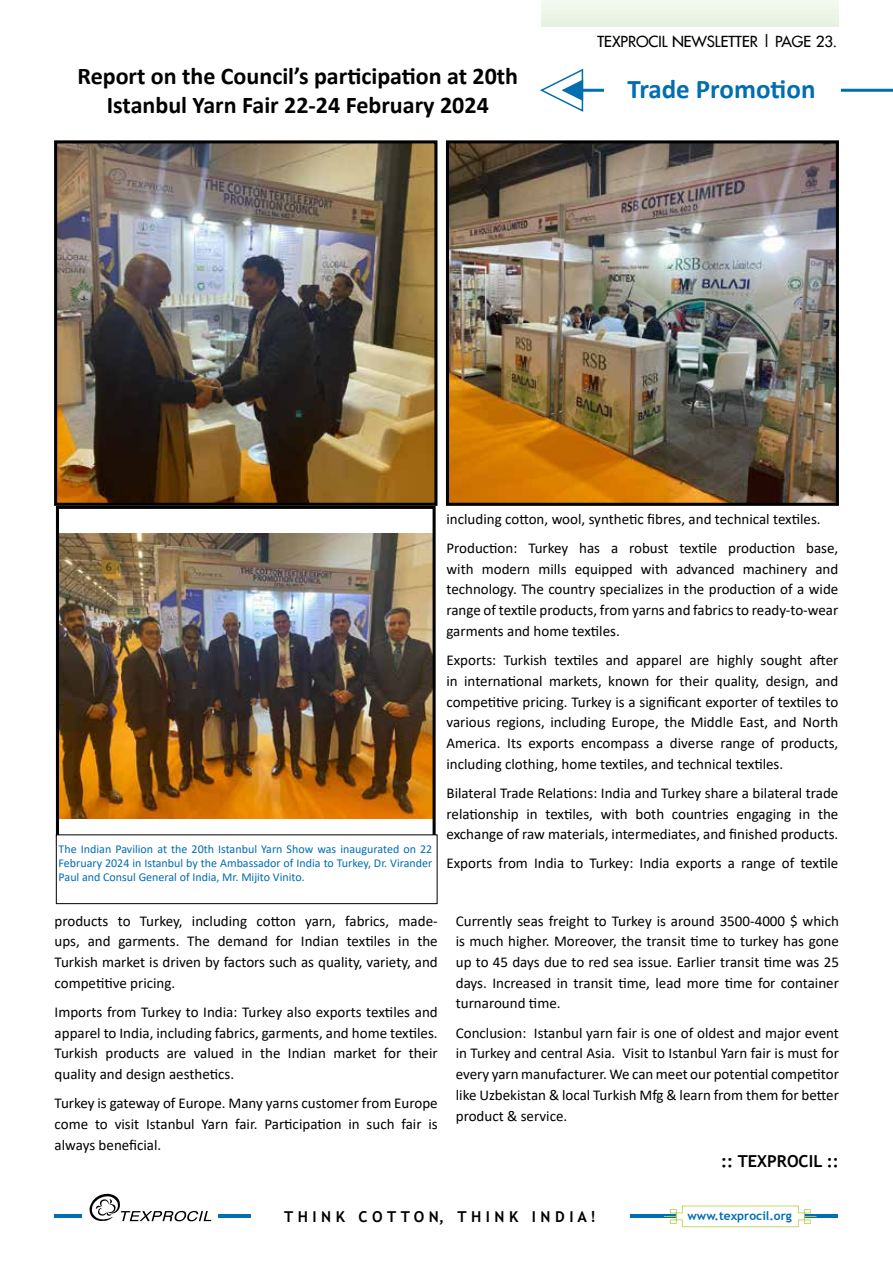
<style>
.page{position:relative;width:893px;height:1262px;background:#fff}
.page>*{position:absolute;margin:0;border:0;box-sizing:border-box;transform-origin:0 0}
.t1{font:700 27px "Calibri";color:#016eb1}
.t2{font:700 24px/28.8px "Calibri";color:#000;text-align:center}
.t3{font:700 16.5px "Trebuchet MS";color:#000}
.t4{font:15px/20.7px "Calibri";color:#000;text-align:justify}
.t5{font:15px "Futura 2";color:#000}
.t6{font:700 15px "Trebuchet MS";color:#000101}
.t7{font:12px/14.4px "Calibri";color:#006db0;text-align:justify}
.t8{font:700 12px "Trebuchet MS";color:#016eb1}
</style>
<div class="page">
<div style="left:541px;top:0;width:297px;height:26px;background:#edf6e8"></div>
<hr style="left:55px;top:1214px;width:783px;height:3px;background:#016eb1">
<svg style="left:664px;top:1205px;width:151px;height:22px"></svg>
<div style="left:251px;top:1202px;width:378px;height:27px;background:#fff"></div>
<div style="left:83px;top:1191px;width:135px;height:32px;background:#fff"></div>
<svg style="left:89px;top:1193px;width:122px;height:29px"></svg>
<hr style="left:562px;top:89px;width:330px;height:3px;background:#016eb1">
<svg style="left:540px;top:68px;width:43px;height:44px"></svg>
<div style="left:603px;top:72px;width:237px;height:34px;background:#fff"></div>
<img style="left:449px;top:144px;width:385px;height:358px">
<div style="left:445px;top:140px;width:393px;height:366px;border:3px solid #000"></div>
<img style="left:58px;top:144px;width:375px;height:358px">
<div style="left:54px;top:140px;width:383px;height:366px;border:3px solid #000"></div>
<img style="left:60px;top:533px;width:371px;height:285px">
<div style="left:56px;top:506px;width:379px;height:339px;border:3px solid #000"></div>
<div style="left:56px;top:834px;width:381px;height:69px;background:#fff"></div>
<div style="left:56px;top:834px;width:381px;height:70px;border:1px solid #000"></div>
<h2 class="t2" style="left:77px;top:61px;width:442px">Report on the Council’s participation at 20th<br>Istanbul Yarn Fair 22-24 February 2024</h2>
<p class="t5" style="left:597px;top:32px;width:241px">TEXPROCIL NEWSLETTER | PAGE 23.</p>
<h1 class="t1" style="left:627px;top:70px;width:189px">Trade Promotion</h1>
<p class="t7" style="left:59px;top:841px;width:375px">The Indian Pavilion at the 20th Istanbul Yarn Show was inaugurated on 22<br>February 2024 in Istanbul by the Ambassador of India to Turkey, Dr. Virander Paul and Consul General of India, Mr. Mijito Vinito.</p>
<p class="t4" style="left:55px;top:910px;width:384px">products to Turkey, including cotton yarn, fabrics, made&shy;ups, and garments. The demand for Indian textiles in the Turkish market is driven by factors such as quality, variety, and competitive pricing.</p>
<p class="t4" style="left:55px;top:1001px;width:384px">Imports from Turkey to India: Turkey also exports textiles and apparel to India, including fabrics, garments, and home textiles.<br>Turkish products are valued in the Indian market for their quality and design aesthetics.</p>
<p class="t4" style="left:55px;top:1092px;width:384px">Turkey is gateway of Europe. Many yarns customer from Europe come to visit Istanbul Yarn fair. Participation in such fair is always beneficial.</p>
<p class="t4" style="left:446px;top:504px;width:393px;line-height:29.2px">including cotton, wool, synthetic fibres, and technical textiles.<br>Production: Turkey has a robust textile production base,</p>
<p class="t4" style="left:446px;top:558px;width:393px">with modern mills equipped with advanced machinery and technology. The country specializes in the production of a wide range of textile products, from yarns and fabrics to ready-to-wear garments and home textiles.</p>
<p class="t4" style="left:446px;top:649px;width:393px">Exports: Turkish textiles and apparel are highly sought after in international markets, known for their quality, design, and competitive pricing. Turkey is a significant exporter of textiles to various regions, including Europe, the Middle East, and North America. Its exports encompass a diverse range of products, including clothing, home textiles, and technical textiles.</p>
<p class="t4" style="left:446px;top:782px;width:393px">Bilateral Trade Relations: India and Turkey share a bilateral trade relationship in textiles, with both countries engaging in the exchange of raw materials, intermediates, and finished products.</p>
<p class="t4" style="left:446px;top:852px;width:393px">Exports from India to Turkey: India exports a range of textile</p>
<p class="t4" style="left:455px;top:910px;width:384px">Currently seas freight to Turkey is around 3500-4000 $ which is much higher. Moreover, the transit time to turkey has gone up to 45 days due to red sea issue. Earlier transit time was 25 days. Increased in transit time, lead more time for container turnaround time.</p>
<p class="t4" style="left:455px;top:1022px;width:384px">Conclusion: Istanbul yarn fair is one of oldest and major event in Turkey and central Asia. Visit to Istanbul Yarn fair is must for every yarn manufacturer. We can meet our potential competitor like Uzbekistan &amp; local Turkish Mfg &amp; learn from them for better product &amp; service.</p>
<p class="t3" style="left:720px;top:1150px;width:119px">:: TEXPROCIL ::</p>
<p class="t6" style="left:284px;top:1207px;width:313px">T H I N K C O T T O N, T H I N K I N D I A !</p>
<p class="t8" style="left:687px;top:1208px;width:106px">www.texprocil.org</p>
</div>
